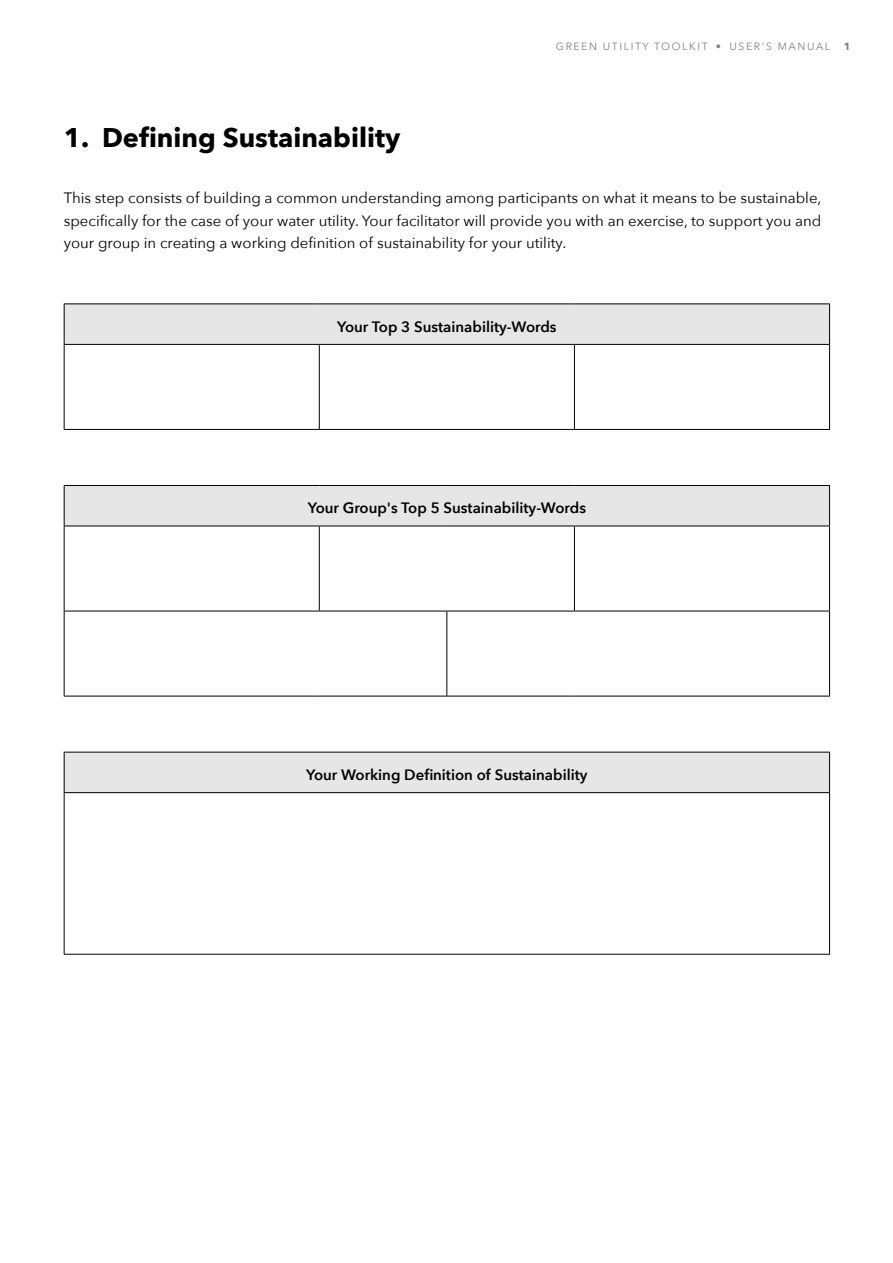
<style>
.page{position:relative;width:893px;height:1263px;background:#fff}
.page>*{position:absolute;margin:0;border:0;box-sizing:border-box;transform-origin:0 0}
.t1{font:700 27px "Avenir Next";color:#000}
.t2{font:15px/22.5px "Avenir Next";color:#000;text-align:justify}
.t3{font:600 15px "Avenir Next";color:#000}
.t4{font:10.5px "Avenir Next";letter-spacing:.15em;color:#808080}
.t5{font:700 10.5px "Avenir Next";color:#808080}
</style>
<div class="page">
<div style="left:64px;top:304px;width:766px;height:40px;background:#e6e6e6"></div>
<hr style="left:64px;top:303px;width:255px;height:1px;background:#000">
<hr style="left:64px;top:304px;width:1px;height:40px;background:#000">
<hr style="left:319px;top:303px;width:255px;height:1px;background:#000">
<hr style="left:574px;top:303px;width:256px;height:1px;background:#000">
<hr style="left:829px;top:304px;width:1px;height:40px;background:#000">
<hr style="left:64px;top:344px;width:255px;height:1px;background:#000">
<hr style="left:64px;top:345px;width:1px;height:84px;background:#000">
<hr style="left:319px;top:344px;width:255px;height:1px;background:#000">
<hr style="left:319px;top:345px;width:1px;height:84px;background:#000">
<hr style="left:574px;top:344px;width:256px;height:1px;background:#000">
<hr style="left:574px;top:345px;width:1px;height:84px;background:#000">
<hr style="left:829px;top:345px;width:1px;height:84px;background:#000">
<hr style="left:64px;top:429px;width:255px;height:1px;background:#000">
<hr style="left:319px;top:429px;width:255px;height:1px;background:#000">
<hr style="left:574px;top:429px;width:256px;height:1px;background:#000">
<div style="left:64px;top:485px;width:766px;height:41px;background:#e6e6e6"></div>
<hr style="left:64px;top:485px;width:255px;height:1px;background:#000">
<hr style="left:64px;top:486px;width:1px;height:40px;background:#000">
<hr style="left:319px;top:485px;width:128px;height:1px;background:#000">
<hr style="left:447px;top:485px;width:127px;height:1px;background:#000">
<hr style="left:574px;top:485px;width:256px;height:1px;background:#000">
<hr style="left:829px;top:486px;width:1px;height:40px;background:#000">
<hr style="left:64px;top:526px;width:255px;height:1px;background:#000">
<hr style="left:64px;top:526px;width:1px;height:85px;background:#000">
<hr style="left:319px;top:526px;width:128px;height:1px;background:#000">
<hr style="left:319px;top:526px;width:1px;height:85px;background:#000">
<hr style="left:447px;top:526px;width:127px;height:1px;background:#000">
<hr style="left:574px;top:526px;width:256px;height:1px;background:#000">
<hr style="left:574px;top:526px;width:1px;height:85px;background:#000">
<hr style="left:829px;top:526px;width:1px;height:85px;background:#000">
<hr style="left:64px;top:611px;width:255px;height:1px;background:#000">
<hr style="left:64px;top:611px;width:1px;height:85px;background:#000">
<hr style="left:319px;top:611px;width:128px;height:1px;background:#000">
<hr style="left:447px;top:611px;width:127px;height:1px;background:#000">
<hr style="left:446px;top:611px;width:1px;height:85px;background:#000">
<hr style="left:574px;top:611px;width:256px;height:1px;background:#000">
<hr style="left:829px;top:611px;width:1px;height:85px;background:#000">
<hr style="left:64px;top:696px;width:255px;height:1px;background:#000">
<hr style="left:319px;top:696px;width:128px;height:1px;background:#000">
<hr style="left:447px;top:696px;width:127px;height:1px;background:#000">
<hr style="left:574px;top:696px;width:256px;height:1px;background:#000">
<div style="left:64px;top:752px;width:766px;height:41px;background:#e6e6e6"></div>
<hr style="left:64px;top:752px;width:766px;height:1px;background:#000">
<hr style="left:64px;top:752px;width:1px;height:40px;background:#000">
<hr style="left:829px;top:752px;width:1px;height:40px;background:#000">
<hr style="left:64px;top:792px;width:766px;height:1px;background:#000">
<hr style="left:64px;top:793px;width:1px;height:161px;background:#000">
<hr style="left:829px;top:793px;width:1px;height:161px;background:#000">
<hr style="left:64px;top:954px;width:766px;height:1px;background:#000">
<p class="t4" style="left:556px;top:37px;width:276px">GREEN UTILITY TOOLKIT • USER'S MANUAL</p>
<p class="t5" style="left:844px;top:37px;width:8px">1</p>
<h1 class="t1" style="left:64px;top:114px;width:338px">1. Defining Sustainability</h1>
<p class="t2" style="left:64px;top:186px;width:759px">This step consists of building a common understanding among participants on what it means to be sustainable, specifically for the case of your water utility. Your facilitator will provide you with an exercise, to support you and your group in creating a working definition of sustainability for your utility.</p>
<p class="t3" style="left:337px;top:314px;width:221px">Your Top 3 Sustainability-Words</p>
<p class="t3" style="left:308px;top:495px;width:280px">Your Group's Top 5 Sustainability-Words</p>
<p class="t3" style="left:306px;top:762px;width:283px">Your Working Definition of Sustainability</p>
</div>
